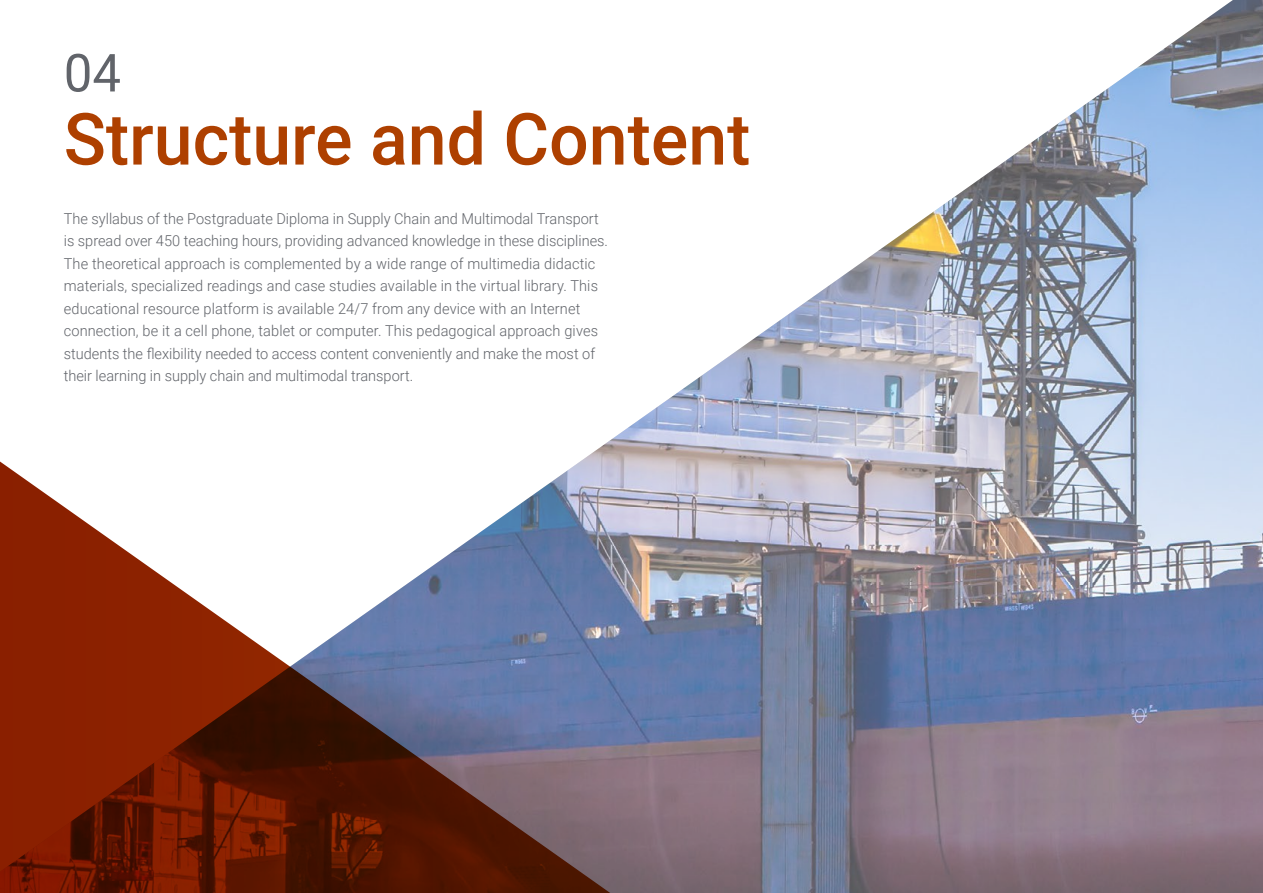
<style>
.page{position:relative;width:1263px;height:893px;background:#fff}
.page>*{position:absolute;margin:0;border:0;box-sizing:border-box;transform-origin:0 0}
.t1{font:500 72px "Roboto";color:#ae4000}
.t2{font:52.5px "Roboto";color:#61646a}
.t3{font:300 15px/22.5px "Roboto";color:#61646a}
</style>
<div class="page">
<img style="left:602px;top:0;width:661px;height:893px">
<svg style="left:0;top:446px;width:640px;height:447px"></svg>
<h2 class="t2" style="left:64px;top:36px;width:59px">04</h2>
<h1 class="t1" style="left:64px;top:89px;width:688px">Structure and Content</h1>
<p class="t3" style="left:64px;top:207px;width:546px">The syllabus of the Postgraduate Diploma in Supply Chain and Multimodal Transport is spread over 450 teaching hours, providing advanced knowledge in these disciplines.<br>The theoretical approach is complemented by a wide range of multimedia didactic materials, specialized readings and case studies available in the virtual library. This educational resource platform is available 24/7 from any device with an Internet connection, be it a cell phone, tablet or computer. This pedagogical approach gives students the flexibility needed to access content conveniently and make the most of their learning in supply chain and multimodal transport.</p>
</div>
